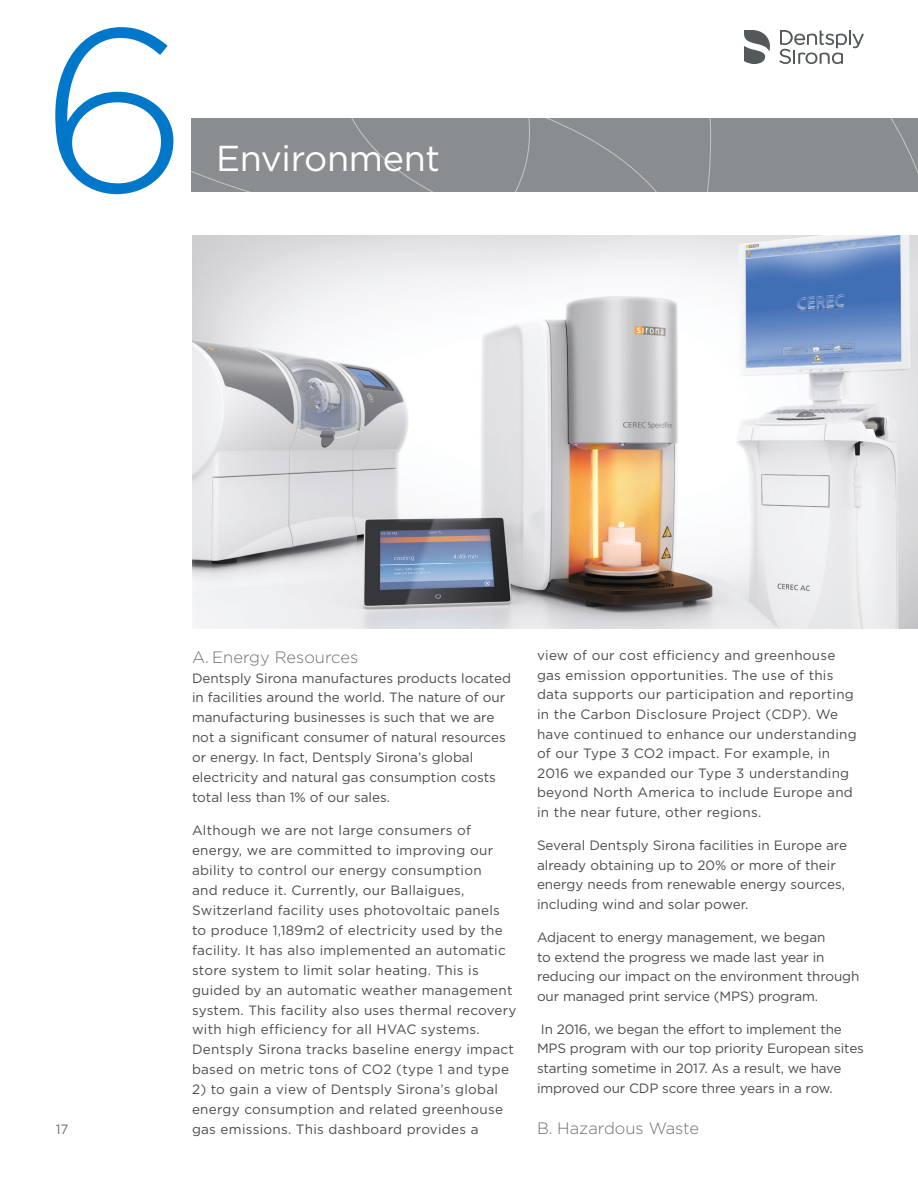
<style>
.page{position:relative;width:918px;height:1188px;background:#fff}
.page>*{position:absolute;margin:0;border:0;box-sizing:border-box;transform-origin:0 0}
.t1{font:300 230.7px "Gotham";color:#0077c8}
.t2{font:36px "Gotham";letter-spacing:-.01em;color:#fff}
.t3{font:300 16.5px "Gotham";color:#6d7174}
.Body_Copy{font:13.5px/20px "Gotham";letter-spacing:.005em;color:#4b4c4d}
.t4{font:13.5px "Gotham";color:#6d7174}
</style>
<div class="page">
<div style="left:712px;top:118px;width:206px;height:74px;background:#8a8d8f"></div>
<div style="left:530px;top:118px;width:182px;height:74px;background:#8a8d8f"></div>
<div style="left:530px;top:120px;width:66px;height:72px;background:#8a8d8f"></div>
<div style="left:191px;top:118px;width:339px;height:74px;background:#8a8d8f"></div>
<svg style="left:779px;top:30px;width:85px;height:34px"></svg>
<svg style="left:744px;top:30px;width:26px;height:34px"></svg>
<img style="left:192px;top:235px;width:726px;height:394px">
<p class="t1" style="left:41px;top:-16px;width:150px">6</p>
<p class="t2" style="left:216px;top:138px;width:226px">Environment</p>
<p class="t4" style="left:56px;top:1122px;width:14px">17</p>
<p class="t3" style="left:192px;top:648px;width:168px">A. Energy Resources</p>
<p class="Body_Copy" style="left:192px;top:668px;width:321px">Dentsply Sirona manufactures products located in facilities around the world. The nature of our manufacturing businesses is such that we are not a significant consumer of natural resources or energy. In fact, Dentsply Sirona’s global electricity and natural gas consumption costs total less than 1% of our sales.</p>
<p class="Body_Copy" style="left:192px;top:820px;width:326px">Although we are not large consumers of energy, we are committed to improving our ability to control our energy consumption<br>and reduce it. Currently, our Ballaigues, Switzerland facility uses photovoltaic panels to produce 1,189m2 of electricity used by the facility. It has also implemented an automatic store system to limit solar heating. This is guided by an automatic weather management system. This facility also uses thermal recovery with high efficiency for all HVAC systems.<br>Dentsply Sirona tracks baseline energy impact based on metric tons of CO2 (type 1 and type</p>
<p class="Body_Copy" style="left:192px;top:1079px;width:313px">2) to gain a view of Dentsply Sirona’s global energy consumption and related greenhouse gas emissions. This dashboard provides a</p>
<p class="Body_Copy" style="left:537px;top:645px;width:321px">view of our cost efficiency and greenhouse gas emission opportunities. The use of this data supports our participation and reporting in the Carbon Disclosure Project (CDP). We have continued to enhance our understanding of our Type 3 CO2 impact. For example, in 2016 we expanded our Type 3 understanding beyond North America to include Europe and in the near future, other regions.</p>
<p class="Body_Copy" style="left:537px;top:835px;width:312px">Several Dentsply Sirona facilities in Europe are already obtaining up to 20% or more of their energy needs from renewable energy sources, including wind and solar power.</p>
<p class="Body_Copy" style="left:537px;top:927px;width:324px">Adjacent to energy management, we began<br>to extend the progress we made last year in reducing our impact on the environment through our managed print service (MPS) program.</p>
<p class="Body_Copy" style="left:537px;top:1019px;width:329px">In 2016, we began the effort to implement the MPS program with our top priority European sites starting sometime in 2017. As a result, we have improved our CDP score three years in a row.</p>
<p class="t3" style="left:537px;top:1119px;width:164px">B. Hazardous Waste</p>
</div>
